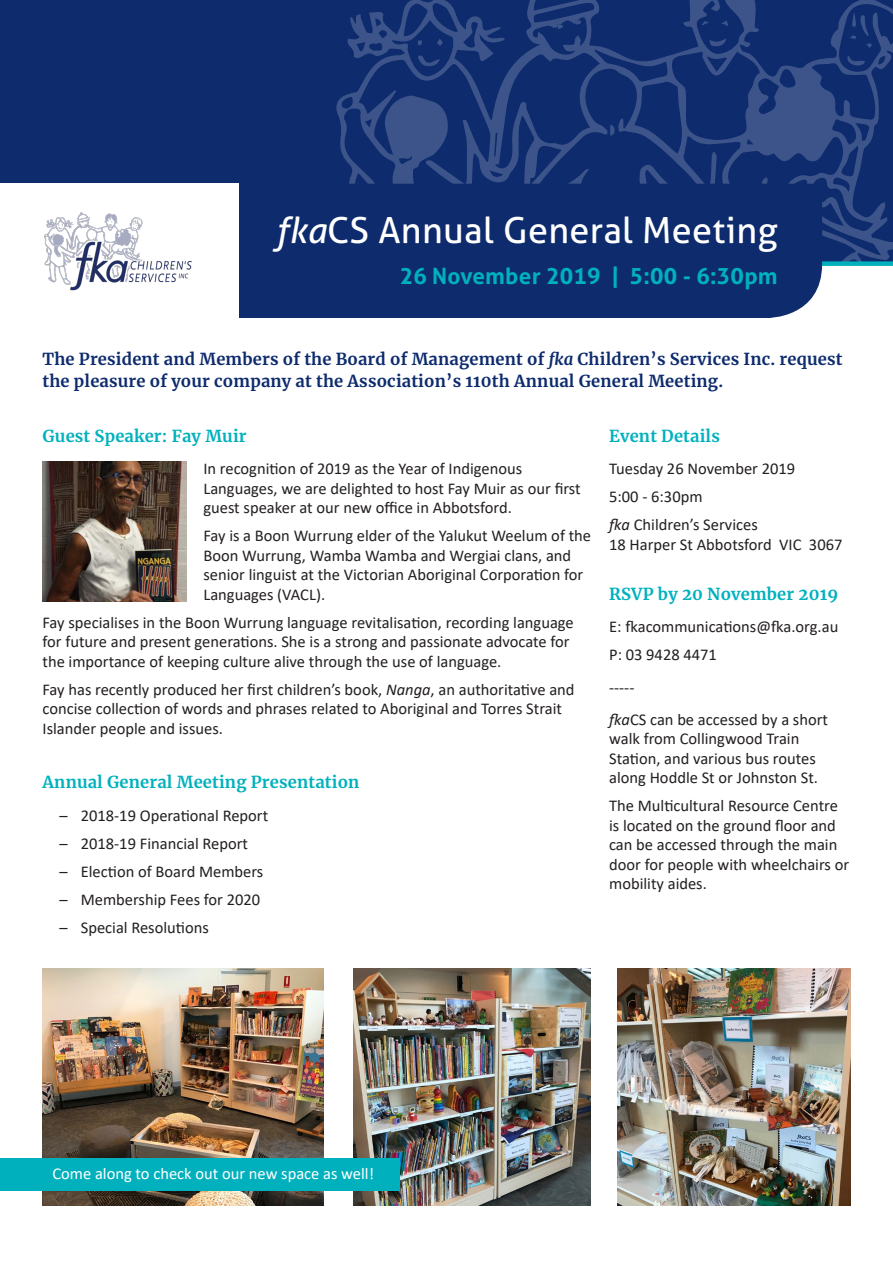
<style>
.page{position:relative;width:893px;height:1263px;background:#fff}
.page>*{position:absolute;margin:0;border:0;box-sizing:border-box;transform-origin:0 0}
.t1{font:36px "Aller";letter-spacing:.01em;color:#fff}
.t2{font:700 22.5px "Aller";letter-spacing:.01em;color:#00b1bd}
.t3{font:16.5px/19.5px "Calibri";color:#231f20}
.t4{font:700 16.5px/22.5px "Merriweather";letter-spacing:.01em;color:#0d2b6d}
.t5{font:700 16.5px "Merriweather";letter-spacing:.01em;color:#00b1bd}
.t6{font:16.5px "Calibri";color:#fff}
.s1{font-style:italic}
</style>
<div class="page">
<div style="left:0;top:0;width:893px;height:262px;background:#0d2b6d"></div>
<svg style="left:336px;top:0;width:557px;height:261px"></svg>
<svg style="left:610px;top:125px;width:5px;height:11px"></svg>
<svg style="left:847px;top:56px;width:18px;height:10px"></svg>
<svg style="left:849px;top:13px;width:23px;height:35px"></svg>
<svg style="left:710px;top:38px;width:16px;height:8px"></svg>
<svg style="left:721px;top:20px;width:7px;height:6px"></svg>
<svg style="left:702px;top:21px;width:7px;height:4px"></svg>
<svg style="left:557px;top:25px;width:6px;height:4px"></svg>
<svg style="left:576px;top:20px;width:5px;height:5px"></svg>
<svg style="left:418px;top:55px;width:22px;height:11px"></svg>
<svg style="left:437px;top:39px;width:6px;height:7px"></svg>
<svg style="left:418px;top:40px;width:4px;height:5px"></svg>
<div style="left:689px;top:261px;width:204px;height:5px;background:#00b1bd"></div>
<svg style="left:238px;top:184px;width:584px;height:134px"></svg>
<div style="left:0;top:184px;width:238px;height:134px;background:#fff"></div>
<img style="left:44px;top:212px;width:148px;height:79px">
<img style="left:43px;top:462px;width:144px;height:139px">
<img style="left:43px;top:969px;width:280px;height:236px">
<img style="left:354px;top:969px;width:236px;height:236px">
<img style="left:618px;top:969px;width:232px;height:236px">
<div style="left:0;top:1158px;width:400px;height:33px;background:#00b1bd"></div>
<p class="t1" style="left:276px;top:209px;width:503px"><span class="s1">fka</span>CS Annual General Meeting</p>
<p class="t2" style="left:400px;top:263px;width:379px">26 November 2019 | 5:00 - 6:30pm</p>
<p class="t4" style="left:43px;top:347px;width:801px">The President and Members of the Board of Management of <span class="s1">fka</span> Children’s Services Inc. request the pleasure of your company at the Association’s 110th Annual General Meeting.</p>
<p class="t5" style="left:43px;top:424px;width:206px">Guest Speaker: Fay Muir</p>
<p class="t3" style="left:203px;top:458px;width:379px">In recognition of 2019 as the Year of Indigenous<br>Languages, we are delighted to host Fay Muir as our first guest speaker at our new office in Abbotsford.</p>
<p class="t3" style="left:203px;top:525px;width:389px">Fay is a Boon Wurrung elder of the Yalukut Weelum of the Boon Wurrung, Wamba Wamba and Wergiai clans, and senior linguist at the Victorian Aboriginal Corporation for Languages (VACL).</p>
<p class="t3" style="left:43px;top:612px;width:533px">Fay specialises in the Boon Wurrung language revitalisation, recording language for future and present generations. She is a strong and passionate advocate for the importance of keeping culture alive through the use of language.</p>
<p class="t3" style="left:43px;top:679px;width:533px">Fay has recently produced her first children’s book, <span class="s1">Nanga</span>, an authoritative and concise collection of words and phrases related to Aboriginal and Torres Strait<br>Islander people and issues.</p>
<p class="t5" style="left:43px;top:771px;width:318px">Annual General Meeting Presentation</p>
<p class="t3" style="left:60px;top:805px;width:210px">– 2018-19 Operational Report</p>
<p class="t3" style="left:60px;top:833px;width:190px">– 2018-19 Financial Report</p>
<p class="t3" style="left:60px;top:861px;width:205px">– Election of Board Members</p>
<p class="t3" style="left:60px;top:889px;width:202px">– Membership Fees for 2020</p>
<p class="t3" style="left:60px;top:917px;width:151px">– Special Resolutions</p>
<p class="t5" style="left:609px;top:424px;width:112px">Event Details</p>
<p class="t3" style="left:609px;top:458px;width:188px">Tuesday 26 November 2019</p>
<p class="t3" style="left:609px;top:486px;width:95px">5:00 - 6:30pm</p>
<p class="t3" style="left:609px;top:514px;width:150px"><span class="s1">fka</span> Children’s Services</p>
<p class="t3" style="left:609px;top:534px;width:235px">18 Harper St Abbotsford VIC 3067</p>
<p class="t5" style="left:609px;top:583px;width:231px">RSVP by 20 November 2019</p>
<p class="t3" style="left:609px;top:617px;width:231px">E: fkacommunications@fka.org.au</p>
<p class="t3" style="left:609px;top:645px;width:109px">P: 03 9428 4471</p>
<p class="t3" style="left:609px;top:677px;width:27px">-----</p>
<p class="t3" style="left:609px;top:709px;width:220px"><span class="s1">fka</span>CS can be accessed by a short walk from Collingwood Train<br>Station, and various bus routes along Hoddle St or Johnston St.</p>
<p class="t3" style="left:609px;top:796px;width:242px">The Multicultural Resource Centre is located on the ground floor and can be accessed through the main door for people with wheelchairs or mobility aides.</p>
<p class="t6" style="left:52px;top:1162px;width:323px">Come along to check out our new space as well!</p>
</div>
